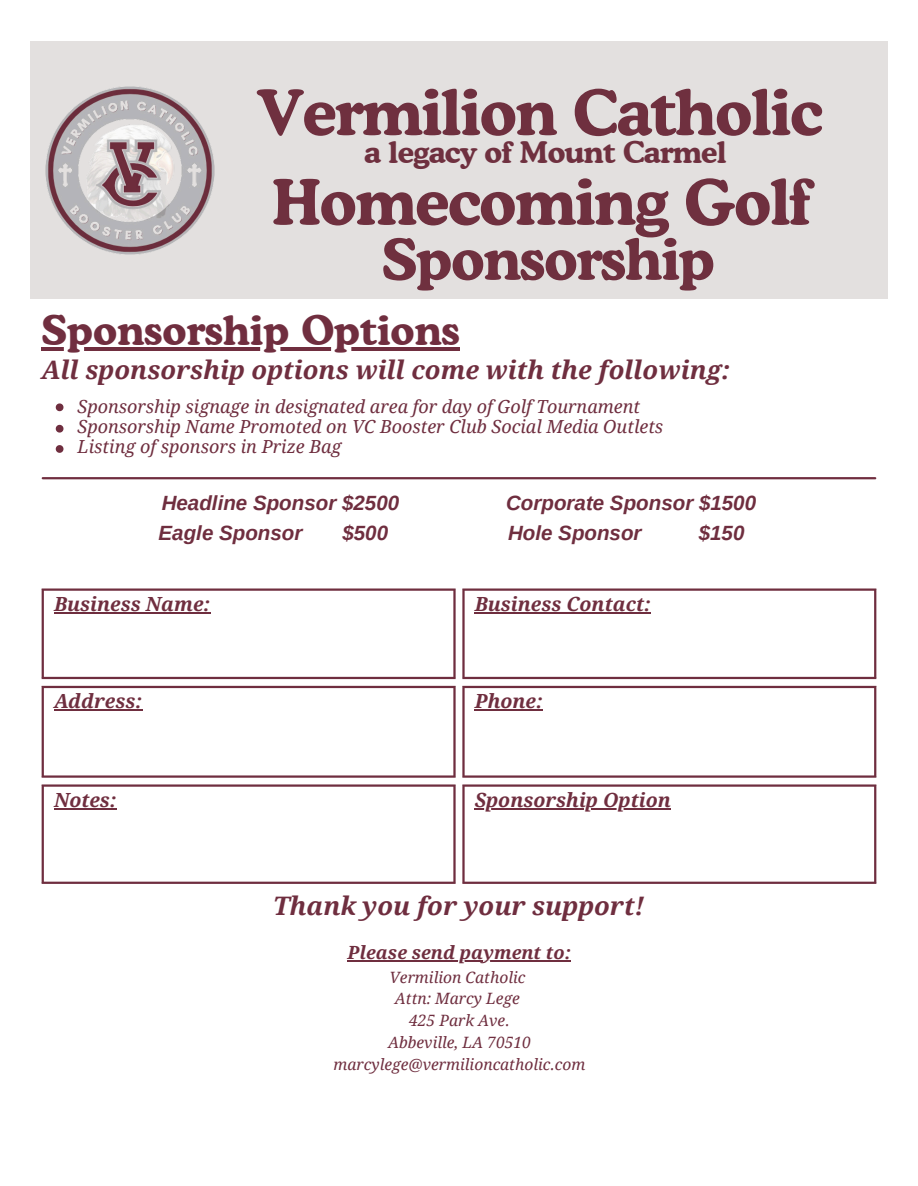
<style>
.page{position:relative;width:918px;height:1186px;background:#fff}
.page>*{position:absolute;margin:0;border:0;box-sizing:border-box;transform-origin:0 0}
.t1{font:700 62.4px "Cooper BT";letter-spacing:-.02em;color:#6f303f}
.t2{font:700 56.25px "Cooper BT";letter-spacing:-.02em;color:#6f303f}
.t3{font:700 40.5px "Cooper BT";color:#702e3f}
.t4{font:700 29.7px "Cooper BT";letter-spacing:-.02em;color:#6f303f}
.t5{font:italic 700 25.5px "Droid Serif";color:#6f2e3f}
.t6{font:italic 700 20.55px "Arimo";color:#6f2e3f}
.t7{font:italic 700 19.5px "Droid Serif";color:#6f2e3f}
.t8{font:italic 700 18.15px "Droid Serif";color:#6f2e3f}
.t9{font:italic 18px "Droid Serif";color:#6f2e3f}
.t10{font:italic 15.6px "Droid Serif";color:#6f2e3f}
</style>
<div class="page">
<hr style="left:42px;top:348px;width:418px;height:3px;background:#702e3f">
<div style="left:30px;top:42px;width:858px;height:257px;background:#e3e0df"></div>
<img style="left:45px;top:86px;width:170px;height:169px">
<svg style="left:56px;top:403px;width:7px;height:8px"></svg>
<svg style="left:56px;top:425px;width:7px;height:7px"></svg>
<svg style="left:56px;top:445px;width:7px;height:8px"></svg>
<hr style="left:43px;top:477px;width:832px;height:2px;background:#702e3f">
<hr style="left:54px;top:612px;width:156px;height:1px;background:#6f2e3f">
<hr style="left:475px;top:612px;width:176px;height:1px;background:#6f2e3f">
<hr style="left:54px;top:709px;width:88px;height:1px;background:#6f2e3f">
<hr style="left:475px;top:709px;width:68px;height:1px;background:#6f2e3f">
<hr style="left:54px;top:808px;width:63px;height:1px;background:#6f2e3f">
<hr style="left:475px;top:808px;width:196px;height:1px;background:#6f2e3f">
<hr style="left:42px;top:591px;width:2px;height:86px;background:#6f2e3f">
<hr style="left:453px;top:591px;width:3px;height:86px;background:#6f2e3f">
<hr style="left:42px;top:588px;width:414px;height:3px;background:#6f2e3f">
<hr style="left:42px;top:677px;width:414px;height:2px;background:#6f2e3f">
<hr style="left:462px;top:591px;width:3px;height:86px;background:#6f2e3f">
<hr style="left:874px;top:591px;width:2px;height:86px;background:#6f2e3f">
<hr style="left:462px;top:588px;width:414px;height:3px;background:#6f2e3f">
<hr style="left:462px;top:677px;width:414px;height:2px;background:#6f2e3f">
<hr style="left:42px;top:688px;width:2px;height:87px;background:#6f2e3f">
<hr style="left:453px;top:688px;width:3px;height:87px;background:#6f2e3f">
<hr style="left:42px;top:686px;width:414px;height:2px;background:#6f2e3f">
<hr style="left:42px;top:775px;width:414px;height:3px;background:#6f2e3f">
<hr style="left:462px;top:688px;width:3px;height:87px;background:#6f2e3f">
<hr style="left:874px;top:688px;width:2px;height:87px;background:#6f2e3f">
<hr style="left:462px;top:686px;width:414px;height:2px;background:#6f2e3f">
<hr style="left:462px;top:775px;width:414px;height:3px;background:#6f2e3f">
<hr style="left:42px;top:787px;width:2px;height:94px;background:#6f2e3f">
<hr style="left:453px;top:787px;width:3px;height:94px;background:#6f2e3f">
<hr style="left:42px;top:784px;width:414px;height:3px;background:#6f2e3f">
<hr style="left:42px;top:881px;width:414px;height:3px;background:#6f2e3f">
<hr style="left:462px;top:787px;width:3px;height:94px;background:#6f2e3f">
<hr style="left:874px;top:787px;width:2px;height:94px;background:#6f2e3f">
<hr style="left:462px;top:784px;width:414px;height:3px;background:#6f2e3f">
<hr style="left:462px;top:881px;width:414px;height:3px;background:#6f2e3f">
<hr style="left:348px;top:960px;width:223px;height:2px;background:#6f2e3f">
<p class="t1" style="left:257px;top:74px;width:567px">Vermilion Catholic</p>
<p class="t4" style="left:364px;top:134px;width:364px">a legacy of Mount Carmel</p>
<p class="t1" style="left:272px;top:163px;width:540px">Homecoming Golf</p>
<p class="t2" style="left:382px;top:224px;width:335px">Sponsorship</p>
<h1 class="t3" style="left:42px;top:306px;width:420px">Sponsorship Options</h1>
<h2 class="t5" style="left:42px;top:355px;width:691px">All sponsorship options will come with the following:</h2>
<p class="t9" style="left:78px;top:396px;width:564px">Sponsorship signage in designated area for day of Golf Tournament</p>
<p class="t9" style="left:78px;top:416px;width:587px">Sponsorship Name Promoted on VC Booster Club Social Media Outlets</p>
<p class="t9" style="left:78px;top:437px;width:266px">Listing of sponsors in Prize Bag</p>
<h3 class="t6" style="left:162px;top:491px;width:239px">Headline Sponsor $2500</h3>
<h3 class="t6" style="left:506px;top:491px;width:252px">Corporate Sponsor $1500</h3>
<h3 class="t6" style="left:159px;top:521px;width:145px">Eagle Sponsor</h3>
<h3 class="t6" style="left:342px;top:521px;width:47px">$500</h3>
<h3 class="t6" style="left:508px;top:521px;width:135px">Hole Sponsor</h3>
<h3 class="t6" style="left:699px;top:521px;width:47px">$150</h3>
<p class="t7" style="left:54px;top:593px;width:158px">Business Name:</p>
<p class="t7" style="left:475px;top:593px;width:178px">Business Contact:</p>
<p class="t7" style="left:54px;top:690px;width:90px">Address:</p>
<p class="t7" style="left:475px;top:690px;width:70px">Phone:</p>
<p class="t7" style="left:54px;top:789px;width:64px">Notes:</p>
<p class="t7" style="left:475px;top:789px;width:198px">Sponsorship Option</p>
<h2 class="t5" style="left:273px;top:891px;width:373px">Thank you for your support!</h2>
<p class="t8" style="left:348px;top:942px;width:225px">Please send payment to:</p>
<p class="t10" style="left:389px;top:968px;width:137px">Vermilion Catholic</p>
<p class="t10" style="left:395px;top:990px;width:126px">Attn: Marcy Lege</p>
<p class="t10" style="left:409px;top:1011px;width:102px">425 Park Ave.</p>
<p class="t10" style="left:388px;top:1033px;width:144px">Abbeville, LA 70510</p>
<p class="t10" style="left:334px;top:1055px;width:253px">marcylege@vermilioncatholic.com</p>
</div>
